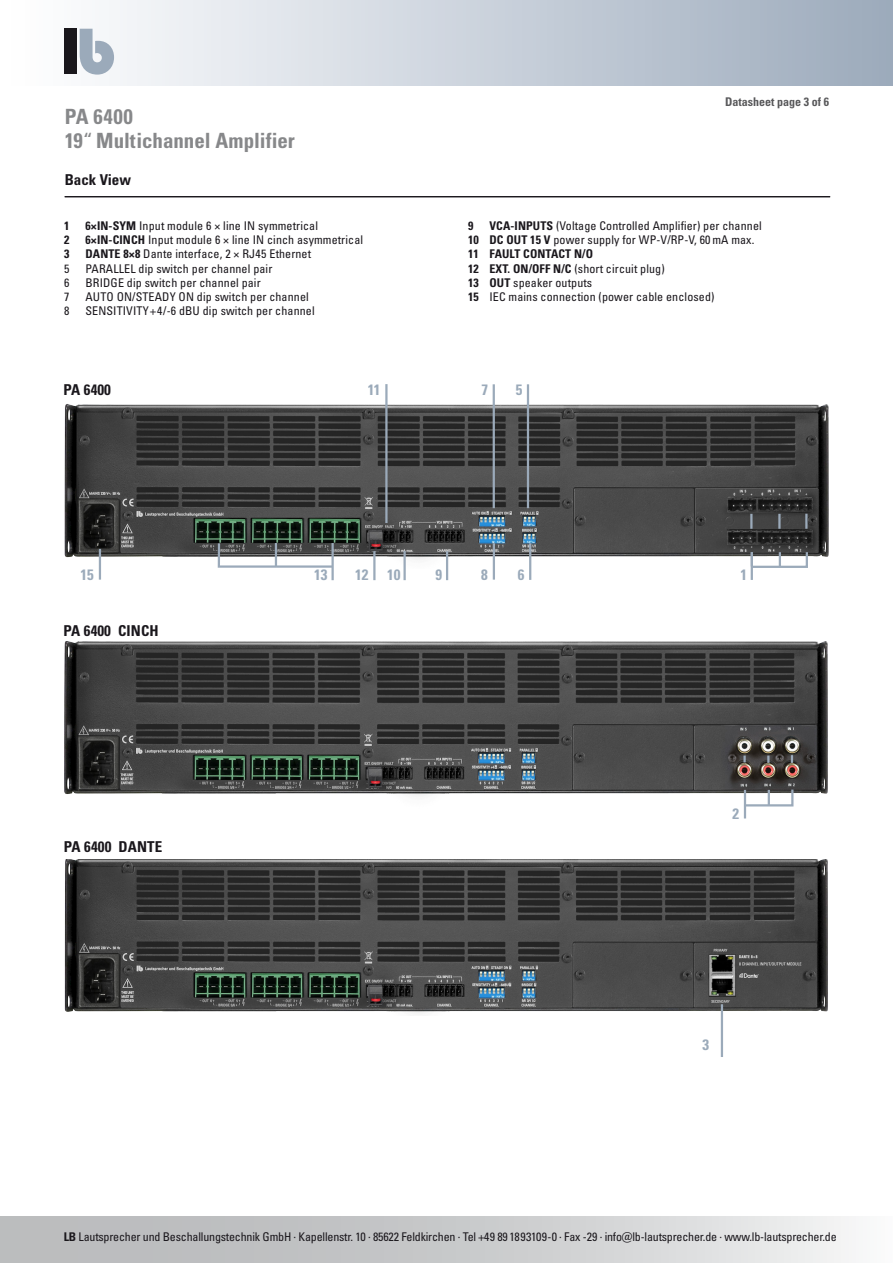
<style>
.page{position:relative;width:893px;height:1263px;background:#fff}
.page>*{position:absolute;margin:0;border:0;box-sizing:border-box;transform-origin:0 0}
.t1{font:700 condensed 21px/24px "Univers LT Pro";color:#87888a}
.t2{font:700 condensed 15px "Univers LT Pro";letter-spacing:.01em;color:#1a171c}
.t3{font:700 condensed 15px "Univers LT Pro";color:#9baaba}
.t4{font:condensed 12px/14.2px "Univers LT Pro";letter-spacing:.01em;color:#1a171c}
.t5{font:condensed 12px "Univers LT Pro";letter-spacing:-.015em;color:#1a171c}
.t6{font:700 condensed 12px "Univers LT Pro";color:#58585a}
.t7{font:700 condensed 12px "Univers LT Pro";color:#1a171c}
.s1{font-weight:400}
.s2{font-weight:700}
</style>
<div class="page">
<div style="left:0;top:0;width:893px;height:85px;background:linear-gradient(to right,#fff,#9dabbc)"></div>
<div style="left:64px;top:29px;width:13px;height:45px;background:#1a171c"></div>
<svg style="left:80px;top:29px;width:34px;height:46px"></svg>
<div style="left:0;top:1216px;width:893px;height:47px;background:linear-gradient(to right,#afb1b3,#edeeee)"></div>
<hr style="left:65px;top:196px;width:765px;height:1px;background:#1a171c">
<img style="left:64px;top:642px;width:764px;height:177px">
<img style="left:64px;top:859px;width:764px;height:156px">
<img style="left:64px;top:401px;width:765px;height:167px">
<svg style="left:750px;top:514px;width:2px;height:15px"></svg>
<hr style="left:778px;top:514px;width:3px;height:15px;background:#9baaba">
<svg style="left:805px;top:514px;width:2px;height:15px"></svg>
<hr style="left:385px;top:384px;width:3px;height:139px;background:#9baaba">
<hr style="left:493px;top:384px;width:2px;height:124px;background:#9baaba">
<hr style="left:527px;top:384px;width:2px;height:124px;background:#9baaba">
<hr style="left:744px;top:790px;width:2px;height:28px;background:#9baaba">
<svg style="left:742px;top:787px;width:53px;height:21px"></svg>
<svg style="left:743px;top:755px;width:3px;height:7px"></svg>
<svg style="left:767px;top:755px;width:2px;height:8px"></svg>
<svg style="left:791px;top:755px;width:2px;height:8px"></svg>
<hr style="left:721px;top:1004px;width:2px;height:53px;background:#9baaba">
<hr style="left:751px;top:552px;width:2px;height:28px;background:#9baaba">
<svg style="left:749px;top:550px;width:60px;height:19px"></svg>
<hr style="left:446px;top:551px;width:2px;height:29px;background:#9baaba">
<hr style="left:493px;top:543px;width:2px;height:37px;background:#9baaba">
<hr style="left:529px;top:543px;width:2px;height:37px;background:#9baaba">
<hr style="left:331px;top:543px;width:3px;height:37px;background:#9baaba">
<hr style="left:403px;top:551px;width:3px;height:29px;background:#9baaba">
<hr style="left:373px;top:551px;width:3px;height:29px;background:#9baaba">
<hr style="left:99px;top:549px;width:2px;height:31px;background:#9baaba">
<svg style="left:217px;top:541px;width:62px;height:27px"></svg>
<hr style="left:276px;top:565px;width:56px;height:3px;background:#9baaba">
<h1 class="t1" style="left:65px;top:104px;width:232px">PA 6400<br>19<span class="s1">“</span> Multichannel Amplifier</h1>
<p class="t2" style="left:65px;top:171px;width:68px">Back View</p>
<p class="t7" style="left:64px;top:218px;width:7px">1</p>
<p class="t4" style="left:85px;top:218px;width:234px"><span class="s2">6×IN-SYM</span> Input module 6 × line IN symmetrical</p>
<p class="t7" style="left:64px;top:232px;width:7px">2</p>
<p class="t4" style="left:85px;top:232px;width:279px"><span class="s2">6×IN-CINCH</span> Input module 6 × line IN cinch asymmetrical</p>
<p class="t7" style="left:64px;top:247px;width:7px">3</p>
<p class="t4" style="left:85px;top:247px;width:227px"><span class="s2">DANTE 8×8</span> Dante interface, 2 × RJ45 Ethernet</p>
<p class="t4" style="left:64px;top:261px;width:7px">5</p>
<p class="t4" style="left:85px;top:261px;width:188px">PARALLEL dip switch per channel pair</p>
<p class="t4" style="left:64px;top:275px;width:7px">6</p>
<p class="t4" style="left:85px;top:275px;width:177px">BRIDGE dip switch per channel pair</p>
<p class="t4" style="left:64px;top:289px;width:7px">7</p>
<p class="t4" style="left:85px;top:289px;width:225px">AUTO ON/STEADY ON dip switch per channel</p>
<p class="t4" style="left:64px;top:304px;width:7px">8</p>
<p class="t4" style="left:85px;top:304px;width:231px">SENSITIVITY+4/-6 dBU dip switch per channel</p>
<p class="t6" style="left:725px;top:95px;width:105px">Datasheet page 3 of 6</p>
<p class="t4" style="left:468px;top:218px;width:295px;text-indent:21px"><span class="s2">VCA-INPUTS</span> (Voltage Controlled Amplifier) per channel <span class="s2">10 DC OUT 15 V</span> power supply for WP-V/RP-V, 60 mA max.<br><span class="s2">11 FAULT CONTACT N/O<br>12 EXT. ON/OFF N/C</span> (short circuit plug)<br><span class="s2">13 OUT</span> speaker outputs<br><span class="s2">15</span> IEC mains connection (power cable enclosed)</p>
<p class="t7" style="left:468px;top:218px;width:7px">9</p>
<p class="t2" style="left:63px;top:380px;width:49px">PA 6400</p>
<p class="t3" style="left:368px;top:380px;width:14px">11</p>
<p class="t3" style="left:481px;top:380px;width:8px">7</p>
<p class="t3" style="left:516px;top:380px;width:8px">5</p>
<p class="t3" style="left:81px;top:565px;width:15px">15</p>
<p class="t3" style="left:314px;top:565px;width:15px">13</p>
<p class="t3" style="left:355px;top:565px;width:47px">12 10</p>
<p class="t3" style="left:435px;top:565px;width:8px">9</p>
<p class="t3" style="left:481px;top:565px;width:8px">8</p>
<p class="t3" style="left:518px;top:565px;width:8px">6</p>
<p class="t3" style="left:740px;top:565px;width:8px">1</p>
<p class="t2" style="left:63px;top:621px;width:97px">PA 6400 CINCH</p>
<p class="t2" style="left:64px;top:837px;width:100px">PA 6400 DANTE</p>
<p class="t3" style="left:732px;top:804px;width:8px">2</p>
<p class="t3" style="left:702px;top:1035px;width:8px">3</p>
<p class="t5" style="left:64px;top:1229px;width:774px"><span class="s2">LB</span> Lautsprecher und Beschallungstechnik GmbH · Kapellenstr. 10 · 85622 Feldkirchen · Tel +49 89 1893109-0 · Fax -29 · info@lb-lautsprecher.de · www.lb-lautsprecher.de</p>
</div>
